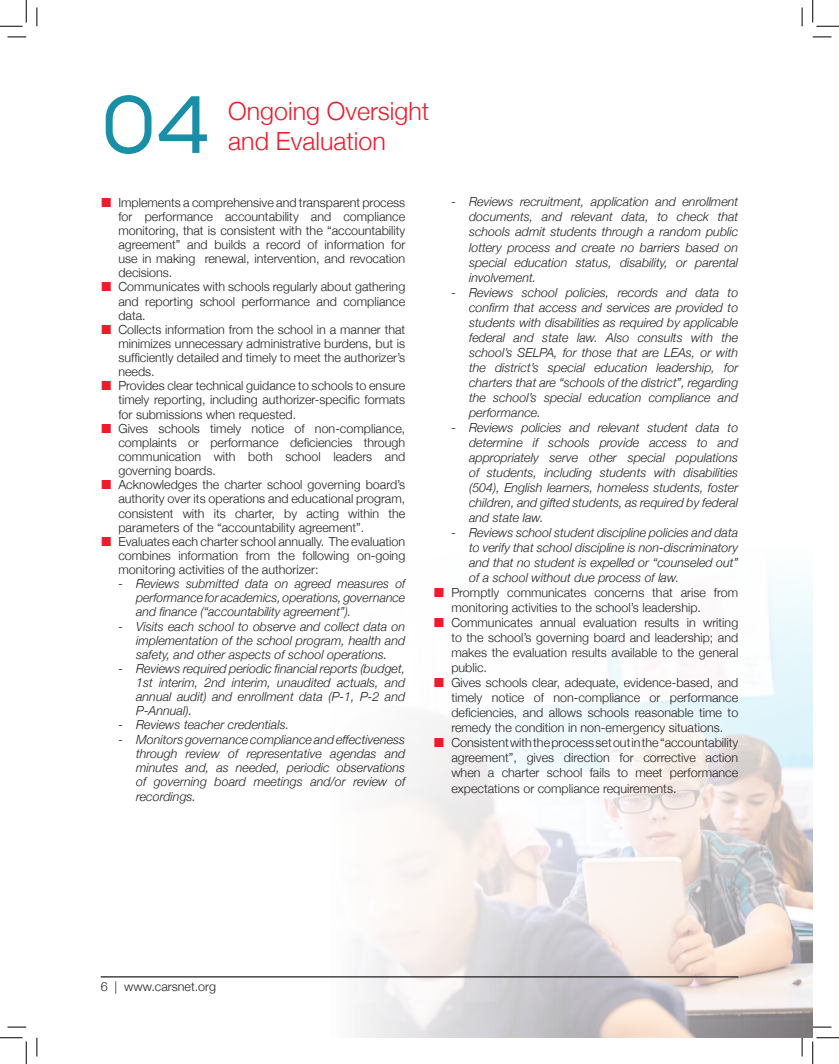
<style>
.page{position:relative;width:839px;height:1064px;background:#fff}
.page>*{position:absolute;margin:0;border:0;box-sizing:border-box;transform-origin:0 0}
.t1{font:80.88px "Nexa";color:#198ea7}
.t2{font:300 25px "Helvetica Neue";color:#ee1b2d}
.t3{font:300 12.5px/14.1px "Helvetica Neue";color:#231f20}
.t4{font:italic 300 12.5px/15px "Helvetica Neue";color:#231f20;text-align:justify}
</style>
<div class="page">
<img style="left:330px;top:580px;width:483px;height:458px">
<hr style="left:101px;top:976px;width:637px;height:1px;background:#231f20">
<svg style="left:8px;top:36px;width:18px;height:2px"></svg>
<svg style="left:813px;top:36px;width:18px;height:2px"></svg>
<svg style="left:8px;top:1026px;width:18px;height:2px"></svg>
<svg style="left:813px;top:1026px;width:18px;height:2px"></svg>
<svg style="left:36px;top:7px;width:2px;height:19px"></svg>
<svg style="left:36px;top:1038px;width:2px;height:18px"></svg>
<svg style="left:801px;top:7px;width:2px;height:19px"></svg>
<svg style="left:801px;top:1038px;width:2px;height:18px"></svg>
<svg style="left:0;top:0;width:27px;height:27px"></svg>
<svg style="left:0;top:1037px;width:27px;height:27px"></svg>
<svg style="left:812px;top:0;width:27px;height:27px"></svg>
<svg style="left:812px;top:1037px;width:27px;height:27px"></svg>
<svg style="left:435px;top:587px;width:9px;height:9px"></svg>
<svg style="left:435px;top:617px;width:9px;height:9px"></svg>
<svg style="left:435px;top:677px;width:9px;height:9px"></svg>
<svg style="left:435px;top:737px;width:9px;height:9px"></svg>
<h1 class="t1" style="left:101px;top:77px;width:111px">04</h1>
<h2 class="t2" style="left:228px;top:90px;width:202px">Ongoing Oversight</h2>
<h2 class="t2" style="left:228px;top:120px;width:159px">and Evaluation</h2>
<p class="t3" style="left:118px;top:194px;width:288px">Implements a comprehensive and transparent process for performance accountability and compliance monitoring, that is consistent with the “accountability agreement” and builds a record of information for use in making renewal, intervention, and revocation decisions.<br>Communicates with schools regularly about gathering and reporting school performance and compliance data.<br>Collects information from the school in a manner that minimizes unnecessary administrative burdens, but is sufficiently detailed and timely to meet the authorizer’s needs.<br>Provides clear technical guidance to schools to ensure timely reporting, including authorizer-specific formats for submissions when requested.<br>Gives schools timely notice of non-compliance, complaints or performance deficiencies through communication with both school leaders and governing boards.<br>Acknowledges the charter school governing board’s authority over its operations and educational program, consistent with its charter, by acting within the parameters of the “accountability agreement”.<br>Evaluates each charter school annually. The evaluation combines information from the following on-going monitoring activities of the authorizer:</p>
<p class="t4" style="left:136px;top:576px;width:271px;line-height:14.1px;text-indent:-18px">- Reviews submitted data on agreed measures of performance for academics, operations, governance and finance (“accountability agreement”).</p>
<p class="t4" style="left:136px;top:618px;width:271px;line-height:14.1px;text-indent:-18px">- Visits each school to observe and collect data on implementation of the school program, health and safety, and other aspects of school operations.</p>
<p class="t4" style="left:136px;top:661px;width:271px;line-height:14.1px;text-indent:-18px">- Reviews required periodic financial reports (budget, 1st interim, 2nd interim, unaudited actuals, and annual audit) and enrollment data (P-1, P-2 and P-Annual).</p>
<p class="t4" style="left:118px;top:717px;width:172px">- Reviews teacher credentials.</p>
<p class="t4" style="left:136px;top:731px;width:271px;line-height:14.4px;text-indent:-18px">- Monitors governance compliance and effectiveness through review of representative agendas and minutes and, as needed, periodic observations of governing board meetings and/or review of recordings.</p>
<p class="t4" style="left:469px;top:194px;width:271px;text-indent:-18px">- Reviews recruitment, application and enrollment documents, and relevant data, to check that schools admit students through a random public lottery process and create no barriers based on special education status, disability, or parental involvement.</p>
<p class="t4" style="left:469px;top:284px;width:271px;text-indent:-18px">- Reviews school policies, records and data to confirm that access and services are provided to students with disabilities as required by applicable federal and state law. Also consults with the school’s SELPA, for those that are LEAs, or with the district’s special education leadership, for charters that are “schools of the district”, regarding the school’s special education compliance and performance.</p>
<p class="t4" style="left:469px;top:419px;width:271px;text-indent:-18px">- Reviews policies and relevant student data to determine if schools provide access to and appropriately serve other special populations of students, including students with disabilities (504), English learners, homeless students, foster children, and gifted students, as required by federal and state law.</p>
<p class="t4" style="left:469px;top:524px;width:271px;text-indent:-18px">- Reviews school student discipline policies and data to verify that school discipline is non-discriminatory and that no student is expelled or “counseled out” of a school without due process of law.</p>
<p class="t3" style="left:451px;top:584px;width:288px;line-height:15px">Promptly communicates concerns that arise from monitoring activities to the school’s leadership.<br>Communicates annual evaluation results in writing to the school’s governing board and leadership; and makes the evaluation results available to the general public.<br>Gives schools clear, adequate, evidence-based, and timely notice of non-compliance or performance deficiencies, and allows schools reasonable time to remedy the condition in non-emergency situations.<br>Consistent with the process set out in the “accountability agreement”, gives direction for corrective action when a charter school fails to meet performance</p>
<p class="t3" style="left:451px;top:780px;width:227px">expectations or compliance requirements.</p>
<p class="t3" style="left:101px;top:979px;width:117px">6 | www.carsnet.org</p>
</div>
